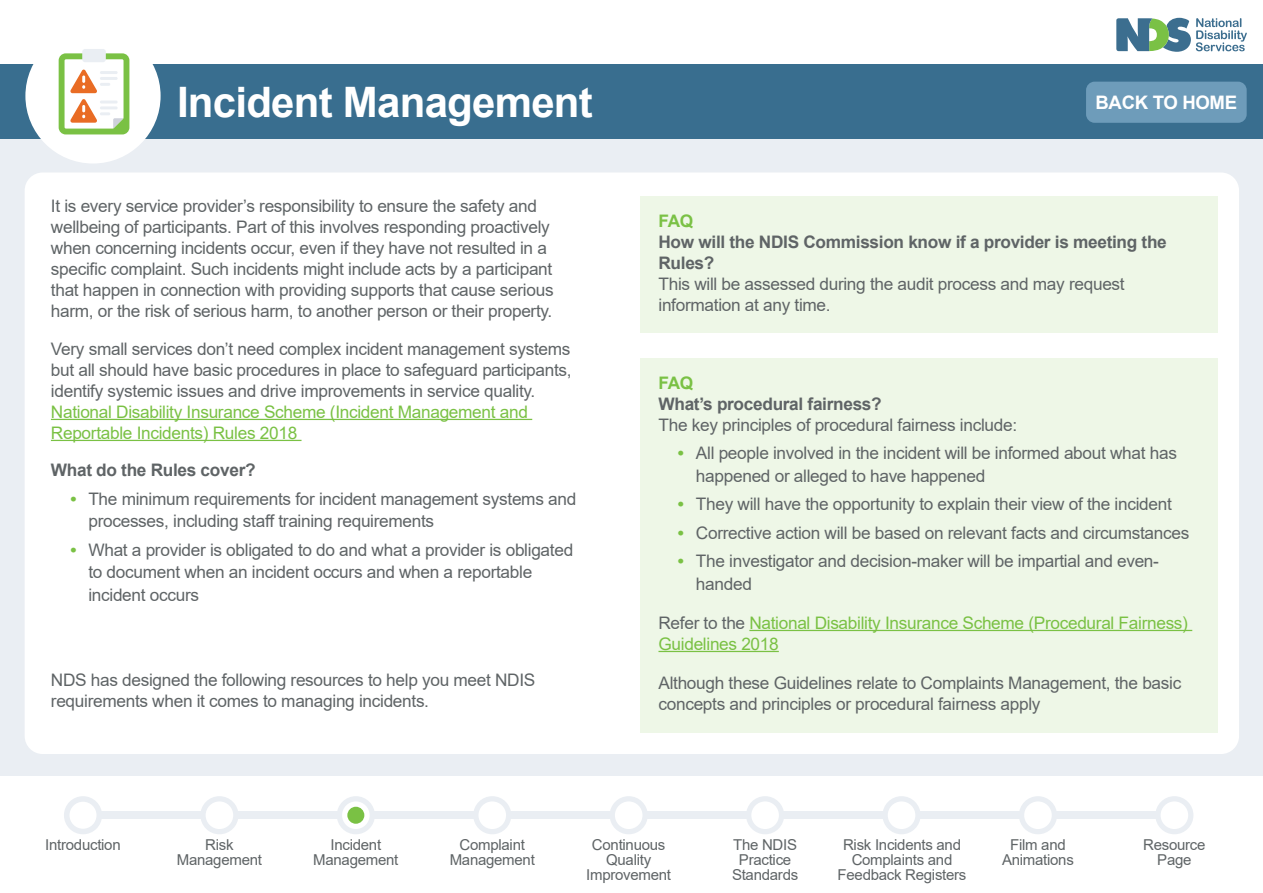
<style>
.page{position:relative;width:1263px;height:893px;background:#fff}
.page>*{position:absolute;margin:0;border:0;box-sizing:border-box;transform-origin:0 0}
.t1{font:700 42px "Arial";letter-spacing:-.02em;color:#fff}
.t2{font:700 18.6px "Arial";letter-spacing:-.02em;color:#fff}
.t3{font:17.25px/21px "Arial";letter-spacing:-.02em;color:#5f6466}
.t4{font:17.25px/21px "Arial";letter-spacing:-.02em;color:#7ac144}
.t5{font:700 17.25px/21px "Arial";letter-spacing:-.02em;color:#5f6466}
.t6{font:700 17.25px "Arial";letter-spacing:-.045em;color:#7ac145}
.t7{font:15px/15px "Arial";letter-spacing:-.02em;color:#5f6466;text-align:center}
.s1{font-weight:700;color:#7ac144}
.s2{color:#5f6466}
</style>
<div class="page">
<div style="left:0;top:71px;width:1263px;height:704px;background:#eaeef3"></div>
<svg style="left:1116px;top:18px;width:131px;height:34px"></svg>
<div style="left:0;top:64px;width:1263px;height:75px;background:#396e8f"></div>
<div style="left:200px;top:796px;width:38px;height:38px;border:10px solid #eaeef3;border-radius:50%"></div>
<div style="left:337px;top:796px;width:38px;height:38px;border:10px solid #eaeef3;border-radius:50%"></div>
<div style="left:473px;top:796px;width:38px;height:38px;border:10px solid #eaeef3;border-radius:50%"></div>
<div style="left:610px;top:796px;width:38px;height:38px;border:10px solid #eaeef3;border-radius:50%"></div>
<div style="left:746px;top:796px;width:38px;height:38px;border:10px solid #eaeef3;border-radius:50%"></div>
<div style="left:882px;top:796px;width:38px;height:38px;border:10px solid #eaeef3;border-radius:50%"></div>
<div style="left:1019px;top:796px;width:38px;height:38px;border:10px solid #eaeef3;border-radius:50%"></div>
<div style="left:1155px;top:796px;width:38px;height:38px;border:10px solid #eaeef3;border-radius:50%"></div>
<div style="left:64px;top:796px;width:38px;height:38px;border:10px solid #eaeef3;border-radius:50%"></div>
<div style="left:75px;top:811px;width:1099px;height:8px;background:#eaeef3"></div>
<div style="left:206px;top:801px;width:27px;height:28px;background:#fff;border-radius:50%"></div>
<div style="left:342px;top:801px;width:28px;height:28px;background:#fff;border-radius:50%"></div>
<div style="left:478px;top:801px;width:28px;height:28px;background:#fff;border-radius:50%"></div>
<div style="left:615px;top:801px;width:27px;height:28px;background:#fff;border-radius:50%"></div>
<div style="left:751px;top:801px;width:28px;height:28px;background:#fff;border-radius:50%"></div>
<div style="left:888px;top:801px;width:27px;height:28px;background:#fff;border-radius:50%"></div>
<div style="left:1024px;top:801px;width:28px;height:28px;background:#fff;border-radius:50%"></div>
<div style="left:1160px;top:801px;width:28px;height:28px;background:#fff;border-radius:50%"></div>
<div style="left:70px;top:802px;width:27px;height:27px;background:#fff;border-radius:50%"></div>
<div style="left:1086px;top:82px;width:161px;height:41px;background:#6e9cba;border-radius:9px"></div>
<div style="left:25px;top:173px;width:1214px;height:581px;background:#fff;border-radius:18px"></div>
<hr style="left:51px;top:419px;width:481px;height:1px;background:#7ac144">
<hr style="left:51px;top:440px;width:250px;height:1px;background:#7ac144">
<div style="left:25px;top:28px;width:136px;height:136px;background:#fff;border-radius:50%"></div>
<div style="left:59px;top:53px;width:70px;height:81px;background:#7ac144;border-radius:7px"></div>
<div style="left:82px;top:49px;width:24px;height:13px;background:#eaeef3;border-radius:3px"></div>
<svg style="left:65px;top:59px;width:59px;height:70px;background:#f5e2d3"></svg>
<div style="left:347px;top:807px;width:17px;height:17px;background:#7ac144;border-radius:50%"></div>
<div style="left:640px;top:196px;width:578px;height:137px;background:#eef7e7"></div>
<div style="left:640px;top:358px;width:578px;height:375px;background:#eef7e7"></div>
<hr style="left:749px;top:630px;width:443px;height:1px;background:#7ac144">
<hr style="left:658px;top:651px;width:121px;height:1px;background:#7ac144">
<h1 class="t1" style="left:177px;top:72px;width:417px">Incident Management</h1>
<p class="t3" style="left:51px;top:195px;width:504px">It is every service provider’s responsibility to ensure the safety and wellbeing of participants. Part of this involves responding proactively when concerning incidents occur, even if they have not resulted in a specific complaint. Such incidents might include acts by a participant that happen in connection with providing supports that cause serious harm, or the risk of serious harm, to another person or their property.</p>
<p class="t3" style="left:51px;top:338px;width:522px;text-align:justify">Very small services don’t need complex incident management systems but all should have basic procedures in place to safeguard participants, identify systemic issues and drive improvements in service quality.</p>
<p class="t4" style="left:51px;top:401px;width:479px">National Disability Insurance Scheme (Incident Management and<br>Reportable Incidents) Rules 2018</p>
<p class="t5" style="left:51px;top:460px;width:206px">What do the Rules cover?</p>
<p class="t3" style="left:88px;top:487px;width:489px;line-height:22.5px;text-indent:-18px"><span class="s1">•</span> The minimum requirements for incident management systems and processes, including staff training requirements</p>
<p class="t3" style="left:88px;top:538px;width:486px;line-height:22.5px;text-indent:-18px"><span class="s1">•</span> What a provider is obligated to do and what a provider is obligated to document when an incident occurs and when a reportable incident occurs</p>
<p class="t3" style="left:51px;top:669px;width:486px">NDS has designed the following resources to help you meet NDIS requirements when it comes to managing incidents.</p>
<p class="t2" style="left:1095px;top:89px;width:143px">BACK TO HOME</p>
<p class="t6" style="left:658px;top:208px;width:36px">FAQ</p>
<p class="t5" style="left:658px;top:231px;width:510px">How will the NDIS Commission know if a provider is meeting the<br>Rules?</p>
<p class="t3" style="left:658px;top:273px;width:468px">This will be assessed during the audit process and may request information at any time.</p>
<p class="t6" style="left:658px;top:370px;width:36px">FAQ</p>
<p class="t5" style="left:658px;top:393px;width:225px">What’s procedural fairness?</p>
<p class="t3" style="left:658px;top:414px;width:360px">The key principles of procedural fairness include:</p>
<p class="t3" style="left:696px;top:442px;width:482px;line-height:22.5px;text-indent:-18px"><span class="s1">•</span> All people involved in the incident will be informed about what has happened or alleged to have happened</p>
<p class="t3" style="left:678px;top:493px;width:495px"><span class="s1">•</span> They will have the opportunity to explain their view of the incident</p>
<p class="t3" style="left:678px;top:522px;width:513px"><span class="s1">•</span> Corrective action will be based on relevant facts and circumstances</p>
<p class="t3" style="left:696px;top:550px;width:464px;line-height:22.5px;text-indent:-18px"><span class="s1">•</span> The investigator and decision-maker will be impartial and even&shy;handed</p>
<p class="t4" style="left:658px;top:612px;width:531px"><span class="s2">Refer to the</span> National Disability Insurance Scheme (Procedural Fairness)<br>Guidelines 2018</p>
<p class="t3" style="left:658px;top:672px;width:524px">Although these Guidelines relate to Complaints Management, the basic concepts and principles or procedural fairness apply</p>
<p class="t7" style="left:45px;top:838px;width:77px">Introduction</p>
<p class="t7" style="left:177px;top:838px;width:87px">Risk<br>Management</p>
<p class="t7" style="left:313px;top:838px;width:87px">Incident<br>Management</p>
<p class="t7" style="left:450px;top:838px;width:87px">Complaint<br>Management</p>
<p class="t7" style="left:586px;top:838px;width:86px">Continuous<br>Quality<br>Improvement</p>
<p class="t7" style="left:732px;top:838px;width:68px">The NDIS<br>Practice<br>Standards</p>
<p class="t7" style="left:838px;top:838px;width:130px">Risk Incidents and<br>Complaints and<br>Feedback Registers</p>
<p class="t7" style="left:1002px;top:838px;width:73px">Film and<br>Animations</p>
<p class="t7" style="left:1143px;top:838px;width:64px">Resource<br>Page</p>
</div>
